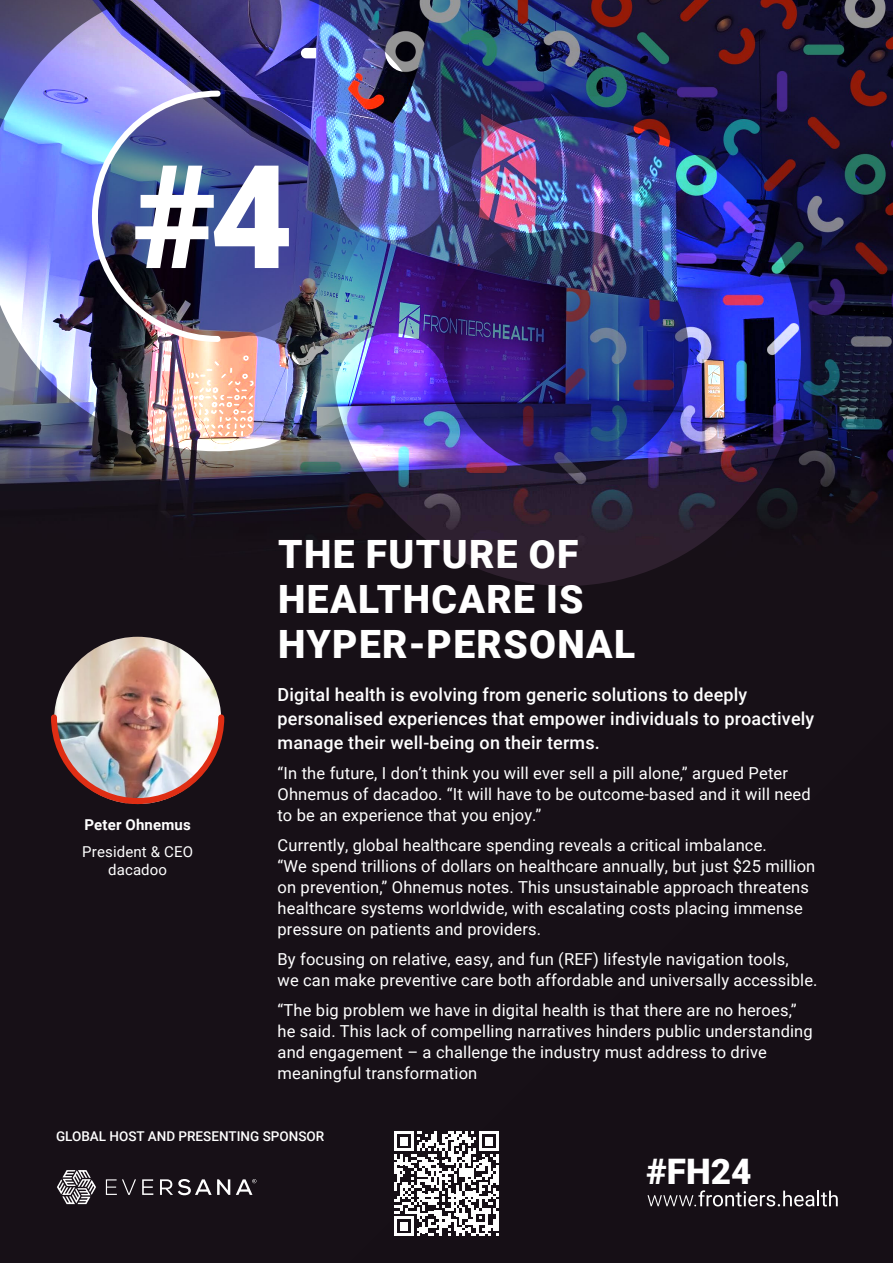
<style>
.page{position:relative;width:893px;height:1263px;background:#fff}
.page>*{position:absolute;margin:0;border:0;box-sizing:border-box;transform-origin:0 0}
.t1{font:900 144px "Roboto";color:#fff}
.t2{font:900 39px/45px "Roboto";letter-spacing:.035em;color:#fff}
.t3{font:900 35.1px "Roboto";color:#fff}
.t4{font:500 18px/24px "Roboto";letter-spacing:.01em;color:#fff}
.t5{font:16.5px/21px "Roboto";letter-spacing:.01em;color:#fff}
.t6{font:15px/18px "Roboto";letter-spacing:.01em;color:#fff;text-align:center}
.t7{font:700 15px "Roboto";letter-spacing:.01em;color:#fff}
.t8{font:500 13.5px "Roboto";color:#fff}
</style>
<div class="page">
<img style="left:0;top:0;width:893px;height:1263px">
<div style="left:287px;top:668px;width:606px;height:595px;background:#171017"></div>
<img style="left:0;top:0;width:454px;height:471px">
<img style="left:330px;top:94px;width:493px;height:497px">
<img style="left:89px;top:88px;width:135px;height:257px">
<img style="left:54px;top:637px;width:167px;height:167px;border-radius:84px">
<img style="left:48px;top:711px;width:179px;height:96px">
<svg style="left:647px;top:1190px;width:191px;height:16px;background:#504b50"></svg>
<svg style="left:106px;top:1179px;width:30px;height:16px"></svg>
<svg style="left:142px;top:1179px;width:11px;height:16px"></svg>
<svg style="left:160px;top:1179px;width:70px;height:16px"></svg>
<svg style="left:57px;top:1170px;width:39px;height:34px"></svg>
<svg style="left:236px;top:1179px;width:20px;height:16px"></svg>
<svg style="left:394px;top:1131px;width:105px;height:105px"></svg>
<h1 class="t1" style="left:133px;top:116px;width:161px">#4</h1>
<p class="t7" style="left:84px;top:814px;width:108px">Peter Ohnemus</p>
<p class="t6" style="left:82px;top:842px;width:112px">President &amp; CEO dacadoo</p>
<h2 class="t2" style="left:278px;top:530px;width:359px">THE FUTURE OF<br>HEALTHCARE IS<br>HYPER-PERSONAL</h2>
<p class="t4" style="left:278px;top:682px;width:538px">Digital health is evolving from generic solutions to deeply personalised experiences that empower individuals to proactively manage their well-being on their terms.</p>
<p class="t5" style="left:278px;top:762px;width:535px">“In the future, I don’t think you will ever sell a pill alone,” argued Peter<br>Ohnemus of dacadoo. “It will have to be outcome-based and it will need to be an experience that you enjoy.”</p>
<p class="t5" style="left:278px;top:834px;width:539px">Currently, global healthcare spending reveals a critical imbalance.<br>“We spend trillions of dollars on healthcare annually, but just $25 million on prevention,” Ohnemus notes. This unsustainable approach threatens healthcare systems worldwide, with escalating costs placing immense pressure on patients and providers.</p>
<p class="t5" style="left:278px;top:948px;width:542px">By focusing on relative, easy, and fun (REF) lifestyle navigation tools,<br>we can make preventive care both affordable and universally accessible.</p>
<p class="t5" style="left:278px;top:999px;width:537px">“The big problem we have in digital health is that there are no heroes,” he said. This lack of compelling narratives hinders public understanding and engagement – a challenge the industry must address to drive meaningful transformation</p>
<p class="t8" style="left:56px;top:1127px;width:270px">GLOBAL HOST AND PRESENTING SPONSOR</p>
<h3 class="t3" style="left:646px;top:1147px;width:107px">#FH24</h3>
</div>
